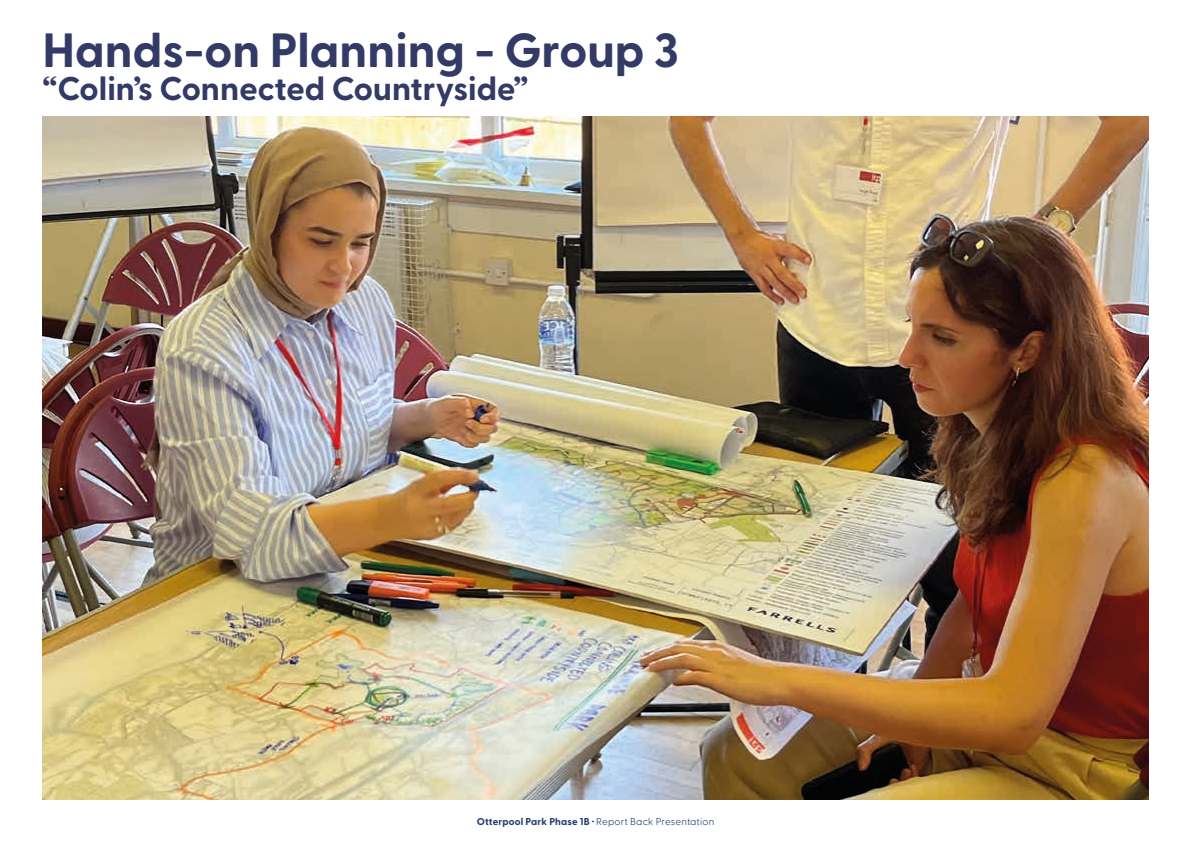
<style>
.page{position:relative;width:1191px;height:842px;background:#fff}
.page>*{position:absolute;margin:0;border:0;box-sizing:border-box;transform-origin:0 0}
.t1{font:700 48px "Greycliff CF";color:#323a65}
.t2{font:700 33px "Greycliff CF";color:#323a65}
.t3{font:300 10px "Greycliff CF";letter-spacing:.015em;color:#1e3c6d}
.s1{font-weight:700}
</style>
<div class="page">
<img style="left:43px;top:116px;width:1105px;height:683px">
<h1 class="t1" style="left:43px;top:13px;width:638px">Hands-on Planning - Group 3</h1>
<h2 class="t2" style="left:43px;top:63px;width:487px">“Colin’s Connected Countryside”</h2>
<p class="t3" style="left:477px;top:814px;width:239px"><span class="s1">Otterpool Park Phase 1B</span> Report Back Presentation</p>
</div>
